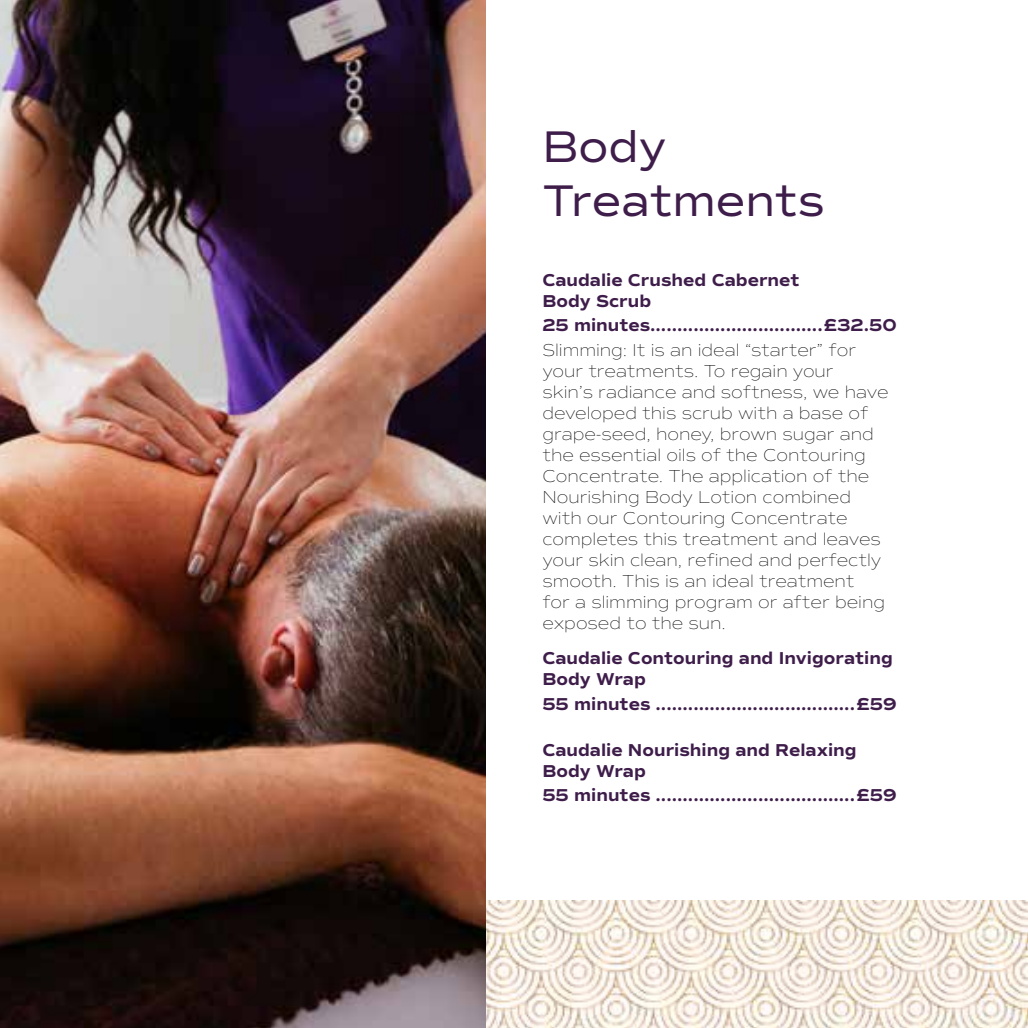
<style>
.page{position:relative;width:1028px;height:1028px;background:#fff}
.page>*{position:absolute;margin:0;border:0;box-sizing:border-box;transform-origin:0 0}
.t1{font:45px/54px "Commuters Sans";color:#3e1d4a}
.t2{font:100 17.5px/21px "Commuters Sans";color:#000}
.t3{font:700 17.5px/21px "Commuters Sans";color:#3e1d4a}
</style>
<div class="page">
<img style="left:485px;top:900px;width:542px;height:128px">
<img style="left:0;top:0;width:485px;height:1028px">
<h1 class="t1" style="left:542px;top:119px;width:284px">Body<br>Treatments</h1>
<p class="t3" style="left:542px;top:269px;width:259px">Caudalie Crushed Cabernet<br>Body Scrub</p>
<p class="t3" style="left:542px;top:315px;width:356px">25 minutes................................£32.50</p>
<p class="t2" style="left:542px;top:339px;width:347px">Slimming: It is an ideal “starter” for your treatments. To regain your skin’s radiance and softness, we have developed this scrub with a base of grape-seed, honey, brown sugar and the essential oils of the Contouring Concentrate. The application of the Nourishing Body Lotion combined with our Contouring Concentrate completes this treatment and leaves your skin clean, refined and perfectly smooth. This is an ideal treatment<br>for a slimming program or after being exposed to the sun.</p>
<p class="t3" style="left:542px;top:648px;width:352px">Caudalie Contouring and Invigorating<br>Body Wrap</p>
<p class="t3" style="left:542px;top:693px;width:356px">55 minutes .....................................£59</p>
<p class="t3" style="left:542px;top:739px;width:316px">Caudalie Nourishing and Relaxing<br>Body Wrap</p>
<p class="t3" style="left:542px;top:785px;width:356px">55 minutes .....................................£59</p>
</div>
